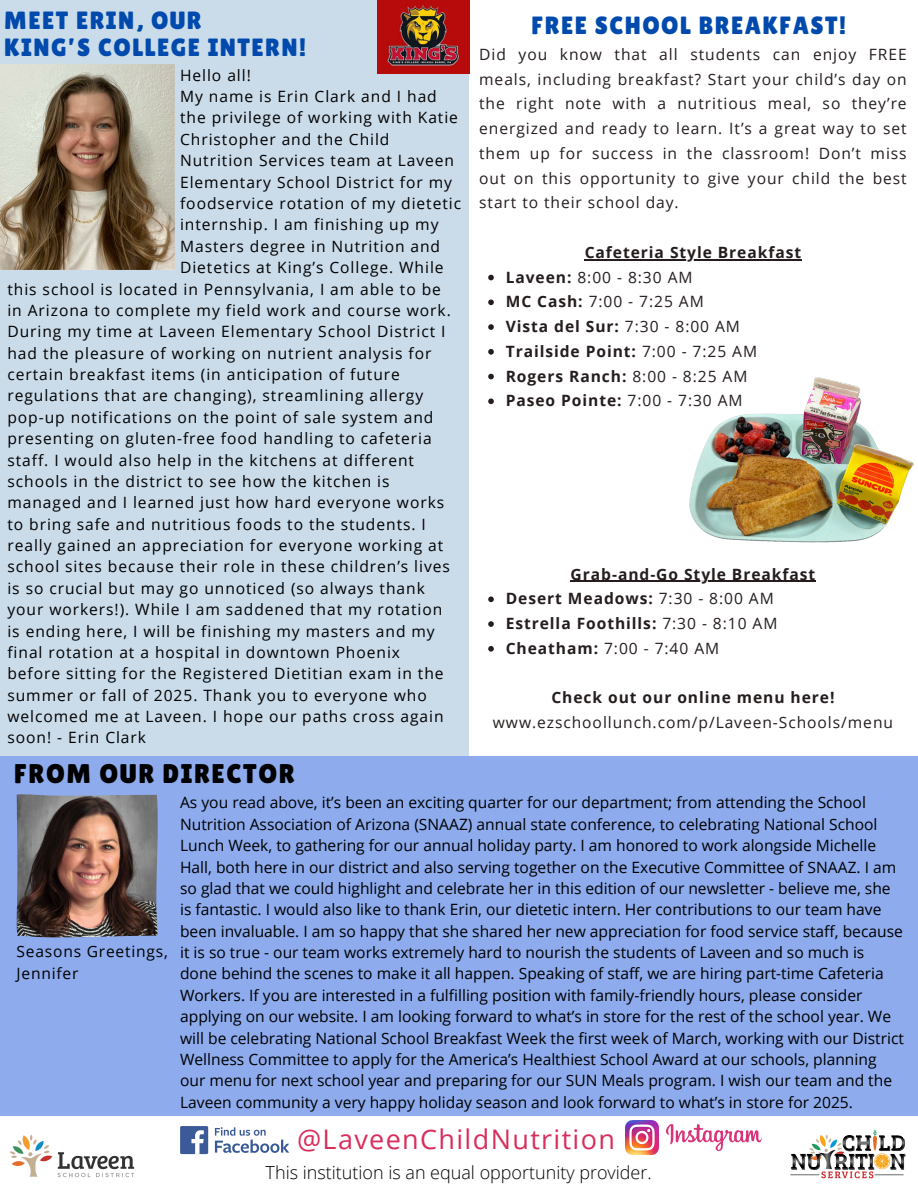
<style>
.page{position:relative;width:918px;height:1188px;background:#fff}
.page>*{position:absolute;margin:0;border:0;box-sizing:border-box;transform-origin:0 0}
.t1{font:27px "Open Sans";letter-spacing:.05em;color:#d82e5c}
.t2{font:27px "Lilita One";letter-spacing:.06em;color:#000}
.t3{font:24.9px/27px "Lilita One";letter-spacing:.06em;color:#004aad}
.t4{font:300 18px "Open Sans";color:#000}
.t5{font:15.6px/21.3px "Open Sans";letter-spacing:.05em;color:#000}
.t6{font:15.6px/21.3px "Open Sans";color:#000}
.t7{font:15.6px/24.8px "Open Sans";letter-spacing:.06em;color:#251d1d;text-align:justify}
.t8{font:700 15.6px "Open Sans";letter-spacing:.06em;color:#251d1d}
.s1{font-weight:700}
.s2{font-weight:400}
</style>
<div class="page">
<div style="left:0;top:756px;width:918px;height:360px;background:#8dabed"></div>
<img style="left:790px;top:1129px;width:116px;height:50px">
<svg style="left:215px;top:1127px;width:74px;height:26px"></svg>
<div style="left:180px;top:1126px;width:28px;height:28px;background:#3d5a98;border-radius:2px"></div>
<svg style="left:191px;top:1130px;width:13px;height:24px"></svg>
<svg style="left:666px;top:1124px;width:96px;height:27px"></svg>
<img style="left:625px;top:1121px;width:34px;height:33px">
<img style="left:17px;top:794px;width:141px;height:144px">
<div style="left:0;top:0;width:468px;height:756px;background:#cadbea"></div>
<img style="left:10px;top:1134px;width:125px;height:44px">
<img style="left:377px;top:0;width:92px;height:73px">
<img style="left:0;top:64px;width:175px;height:205px">
<hr style="left:585px;top:259px;width:217px;height:1px;background:#251d1d">
<svg style="left:488px;top:275px;width:6px;height:5px"></svg>
<svg style="left:488px;top:299px;width:6px;height:6px"></svg>
<svg style="left:488px;top:324px;width:6px;height:6px"></svg>
<svg style="left:488px;top:349px;width:6px;height:6px"></svg>
<svg style="left:488px;top:374px;width:6px;height:5px"></svg>
<svg style="left:488px;top:398px;width:6px;height:6px"></svg>
<hr style="left:571px;top:581px;width:245px;height:1px;background:#251d1d">
<svg style="left:488px;top:596px;width:6px;height:6px"></svg>
<svg style="left:488px;top:621px;width:6px;height:6px"></svg>
<svg style="left:488px;top:646px;width:6px;height:6px"></svg>
<img style="left:689px;top:377px;width:225px;height:166px">
<p class="t3" style="left:4px;top:7px;width:303px">MEET ERIN, OUR<br>KING’S COLLEGE INTERN!</p>
<h1 class="t5" style="left:180px;top:64px;width:72px">Hello all!</h1>
<p class="t5" style="left:180px;top:85px;width:282px">My name is Erin Clark and I had the privilege of working with Katie<br>Christopher and the Child<br>Nutrition Services team at Laveen<br>Elementary School District for my foodservice rotation of my dietetic internship. I am finishing up my<br>Masters degree in Nutrition and<br>Dietetics at King’s College. While</p>
<p class="t5" style="left:7px;top:278px;width:445px">this school is located in Pennsylvania, I am able to be in Arizona to complete my field work and course work.<br>During my time at Laveen Elementary School District I had the pleasure of working on nutrient analysis for certain breakfast items (in anticipation of future regulations that are changing), streamlining allergy pop-up notifications on the point of sale system and presenting on gluten-free food handling to cafeteria staff. I would also help in the kitchens at different schools in the district to see how the kitchen is managed and I learned just how hard everyone works to bring safe and nutritious foods to the students. I really gained an appreciation for everyone working at school sites because their role in these children’s lives is so crucial but may go unnoticed (so always thank your workers!). While I am saddened that my rotation is ending here, I will be finishing my masters and my final rotation at a hospital in downtown Phoenix before sitting for the Registered Dietitian exam in the summer or fall of 2025. Thank you to everyone who welcomed me at Laveen. I hope our paths cross again soon! - Erin Clark</p>
<p class="t2" style="left:14px;top:758px;width:282px">FROM OUR DIRECTOR</p>
<p class="t3" style="left:532px;top:12px;width:316px">FREE SCHOOL BREAKFAST!</p>
<p class="t7" style="left:479px;top:41px;width:429px">Did you know that all students can enjoy FREE meals, including breakfast? Start your child’s day on the right note with a nutritious meal, so they’re energized and ready to learn. It’s a great way to set them up for success in the classroom! Don’t miss out on this opportunity to give your child the best start to their school day.</p>
<p class="t8" style="left:585px;top:241px;width:218px">Cafeteria Style Breakfast</p>
<p class="t7" style="left:506px;top:264px;width:188px"><span class="s1">Laveen:</span> 8:00 - 8:30 AM</p>
<p class="t7" style="left:506px;top:289px;width:200px"><span class="s1">MC Cash:</span> 7:00 - 7:25 AM</p>
<h4 class="t8" style="left:506px;top:315px;width:236px">Vista del Sur: <span class="s2">7:30 - 8:00 AM</span></h4>
<p class="t8" style="left:506px;top:340px;width:253px">Trailside Point: <span class="s2">7:00 - 7:25 AM</span></p>
<p class="t8" style="left:506px;top:365px;width:243px">Rogers Ranch: <span class="s2">8:00 - 8:25 AM</span></p>
<p class="t8" style="left:506px;top:390px;width:238px">Paseo Pointe: <span class="s2">7:00 - 7:30 AM</span></p>
<p class="t8" style="left:571px;top:563px;width:246px">Grab-and-Go Style Breakfast</p>
<p class="t8" style="left:506px;top:588px;width:270px">Desert Meadows: <span class="s2">7:30 - 8:00 AM</span></p>
<p class="t8" style="left:506px;top:612px;width:273px">Estrella Foothills: <span class="s2">7:30 - 8:10 AM</span></p>
<p class="t7" style="left:506px;top:635px;width:215px"><span class="s1">Cheatham:</span> 7:00 - 7:40 AM</p>
<h1 class="t8" style="left:551px;top:687px;width:285px">Check out our online menu here!</h1>
<p class="t7" style="left:493px;top:710px;width:402px">www.ezschoollunch.com/p/Laveen-Schools/menu</p>
<h1 class="t5" style="left:17px;top:941px;width:153px">Seasons Greetings,</h1>
<p class="t5" style="left:17px;top:962px;width:63px">Jennifer</p>
<h4 class="t6" style="left:180px;top:792px;width:725px">As you read above, it’s been an exciting quarter for our department; from attending the School Nutrition Association of Arizona (SNAAZ) annual state conference, to celebrating National School Lunch Week, to gathering for our annual holiday party. I am honored to work alongside Michelle Hall, both here in our district and also serving together on the Executive Committee of SNAAZ. I am so glad that we could highlight and celebrate her in this edition of our newsletter - believe me, she is fantastic. I would also like to thank Erin, our dietetic intern. Her contributions to our team have been invaluable. I am so happy that she shared her new appreciation for food service staff, because it is so true - our team works extremely hard to nourish the students of Laveen and so much is done behind the scenes to make it all happen. Speaking of staff, we are hiring part-time Cafeteria Workers. If you are interested in a fulfilling position with family-friendly hours, please consider applying on our website. I am looking forward to what’s in store for the rest of the school year. We will be celebrating National School Breakfast Week the first week of March, working with our District Wellness Committee to apply for the America’s Healthiest School Award at our schools, planning our menu for next school year and preparing for our SUN Meals program. I wish our team and the Laveen community a very happy holiday season and look forward to what’s in store for 2025.</h4>
<p class="t1" style="left:297px;top:1121px;width:320px">@LaveenChildNutrition</p>
<p class="t4" style="left:266px;top:1159px;width:388px">This institution is an equal opportunity provider.</p>
</div>
